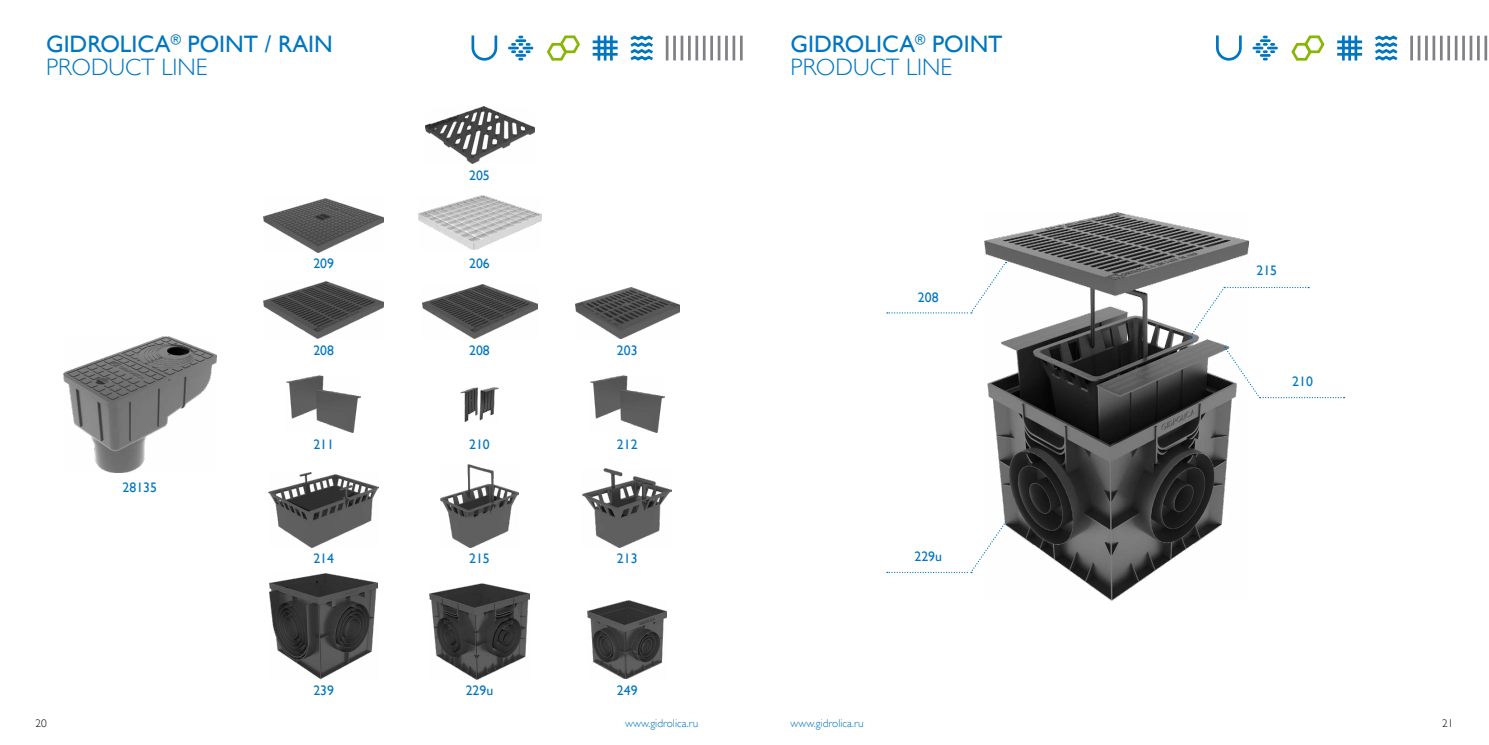
<style>
.page{position:relative;width:1489px;height:745px;background:#fff}
.page>*{position:absolute;margin:0;border:0;box-sizing:border-box;transform-origin:0 0}
.t1{font:23.75px/23.5px "Gill Sans";color:#0076c0}
.t2{font:13.75px "Gill Sans";color:#0076c0}
.t3{font:300 11.25px "Gill Sans";color:#0076c0}
.t4{font:300 11.25px "Gill Sans";color:#000}
.s1{font-weight:300}
</style>
<div class="page">
<svg style="left:1375px;top:35px;width:23px;height:26px"></svg>
<svg style="left:1291px;top:35px;width:34px;height:26px"></svg>
<hr style="left:1410px;top:36px;width:2px;height:24px;background:#818084">
<hr style="left:1417px;top:36px;width:3px;height:24px;background:#818084">
<hr style="left:1424px;top:36px;width:3px;height:24px;background:#818084">
<hr style="left:1432px;top:36px;width:2px;height:24px;background:#818084">
<hr style="left:1439px;top:36px;width:3px;height:24px;background:#818084">
<hr style="left:1447px;top:36px;width:2px;height:24px;background:#818084">
<hr style="left:1454px;top:36px;width:3px;height:24px;background:#818084">
<hr style="left:1461px;top:36px;width:3px;height:24px;background:#818084">
<hr style="left:1469px;top:36px;width:3px;height:24px;background:#818084">
<hr style="left:1476px;top:36px;width:3px;height:24px;background:#818084">
<hr style="left:1484px;top:36px;width:2px;height:24px;background:#818084">
<hr style="left:1341px;top:36px;width:3px;height:24px;background:#0076c0">
<hr style="left:1348px;top:36px;width:2px;height:24px;background:#0076c0">
<hr style="left:1354px;top:36px;width:3px;height:24px;background:#0076c0">
<hr style="left:1336px;top:40px;width:25px;height:3px;background:#0076c0">
<hr style="left:1336px;top:47px;width:25px;height:2px;background:#0076c0">
<hr style="left:1336px;top:53px;width:25px;height:3px;background:#0076c0">
<svg style="left:1216px;top:35px;width:26px;height:26px"></svg>
<svg style="left:1252px;top:36px;width:25px;height:24px"></svg>
<svg style="left:630px;top:35px;width:23px;height:26px"></svg>
<svg style="left:546px;top:35px;width:34px;height:26px"></svg>
<hr style="left:665px;top:36px;width:3px;height:24px;background:#818084">
<hr style="left:673px;top:36px;width:3px;height:24px;background:#818084">
<hr style="left:680px;top:36px;width:3px;height:24px;background:#818084">
<hr style="left:688px;top:36px;width:2px;height:24px;background:#818084">
<hr style="left:695px;top:36px;width:3px;height:24px;background:#818084">
<hr style="left:702px;top:36px;width:3px;height:24px;background:#818084">
<hr style="left:710px;top:36px;width:3px;height:24px;background:#818084">
<hr style="left:717px;top:36px;width:3px;height:24px;background:#818084">
<hr style="left:725px;top:36px;width:2px;height:24px;background:#818084">
<hr style="left:732px;top:36px;width:3px;height:24px;background:#818084">
<hr style="left:740px;top:36px;width:2px;height:24px;background:#818084">
<hr style="left:597px;top:36px;width:3px;height:24px;background:#0076c0">
<hr style="left:603px;top:36px;width:3px;height:24px;background:#0076c0">
<hr style="left:610px;top:36px;width:2px;height:24px;background:#0076c0">
<hr style="left:592px;top:40px;width:25px;height:3px;background:#0076c0">
<hr style="left:592px;top:47px;width:25px;height:2px;background:#0076c0">
<hr style="left:592px;top:53px;width:25px;height:3px;background:#0076c0">
<svg style="left:471px;top:35px;width:27px;height:26px"></svg>
<svg style="left:508px;top:36px;width:25px;height:24px"></svg>
<img style="left:63px;top:336px;width:153px;height:136px">
<img style="left:263px;top:281px;width:121px;height:57px">
<img style="left:263px;top:198px;width:121px;height:54px">
<img style="left:287px;top:375px;width:73px;height:57px">
<img style="left:269px;top:472px;width:109px;height:75px">
<img style="left:269px;top:573px;width:109px;height:105px">
<img style="left:422px;top:284px;width:115px;height:54px">
<img style="left:461px;top:387px;width:37px;height:34px">
<img style="left:440px;top:464px;width:78px;height:83px">
<img style="left:430px;top:583px;width:99px;height:95px">
<img style="left:425px;top:106px;width:109px;height:57px">
<img style="left:418px;top:195px;width:123px;height:54px">
<img style="left:575px;top:287px;width:104px;height:51px">
<img style="left:590px;top:375px;width:74px;height:57px">
<img style="left:583px;top:468px;width:88px;height:79px">
<img style="left:587px;top:600px;width:79px;height:78px">
<img style="left:984px;top:213px;width:264px;height:386px">
<svg style="left:1223px;top:346px;width:121px;height:52px"></svg>
<svg style="left:887px;top:521px;width:119px;height:51px"></svg>
<svg style="left:886px;top:262px;width:120px;height:51px"></svg>
<svg style="left:1188px;top:287px;width:120px;height:51px"></svg>
<h1 class="t1" style="left:46px;top:32px;width:288px">GIDROLICA<sup>®</sup> POINT / RAIN<br><span class="s1">PRODUCT LINE</span></h1>
<h1 class="t1" style="left:790px;top:32px;width:213px">GIDROLICA<sup>®</sup> POINT<br><span class="s1">PRODUCT LINE</span></h1>
<p class="t2" style="left:123px;top:479px;width:36px">28135</p>
<p class="t2" style="left:469px;top:167px;width:22px">205</p>
<p class="t2" style="left:313px;top:255px;width:22px">209</p>
<p class="t2" style="left:469px;top:255px;width:22px">206</p>
<p class="t2" style="left:313px;top:342px;width:22px">208</p>
<p class="t2" style="left:469px;top:342px;width:22px">208</p>
<p class="t2" style="left:617px;top:342px;width:22px">203</p>
<p class="t2" style="left:313px;top:435px;width:22px">211</p>
<p class="t2" style="left:469px;top:435px;width:22px">210</p>
<p class="t2" style="left:617px;top:435px;width:22px">212</p>
<p class="t2" style="left:313px;top:550px;width:22px">214</p>
<p class="t2" style="left:469px;top:550px;width:22px">215</p>
<p class="t2" style="left:617px;top:550px;width:22px">213</p>
<p class="t2" style="left:313px;top:681px;width:22px">239</p>
<p class="t2" style="left:466px;top:681px;width:29px">229u</p>
<p class="t2" style="left:617px;top:681px;width:22px">249</p>
<p class="t2" style="left:917px;top:289px;width:22px">208</p>
<p class="t2" style="left:914px;top:548px;width:29px">229u</p>
<p class="t2" style="left:1256px;top:262px;width:22px">215</p>
<p class="t2" style="left:1292px;top:373px;width:22px">210</p>
<p class="t4" style="left:35px;top:714px;width:13px">20</p>
<p class="t3" style="left:625px;top:714px;width:75px">www.gidrolica.ru</p>
<p class="t3" style="left:790px;top:714px;width:75px">www.gidrolica.ru</p>
<p class="t4" style="left:1442px;top:714px;width:13px">21</p>
</div>
